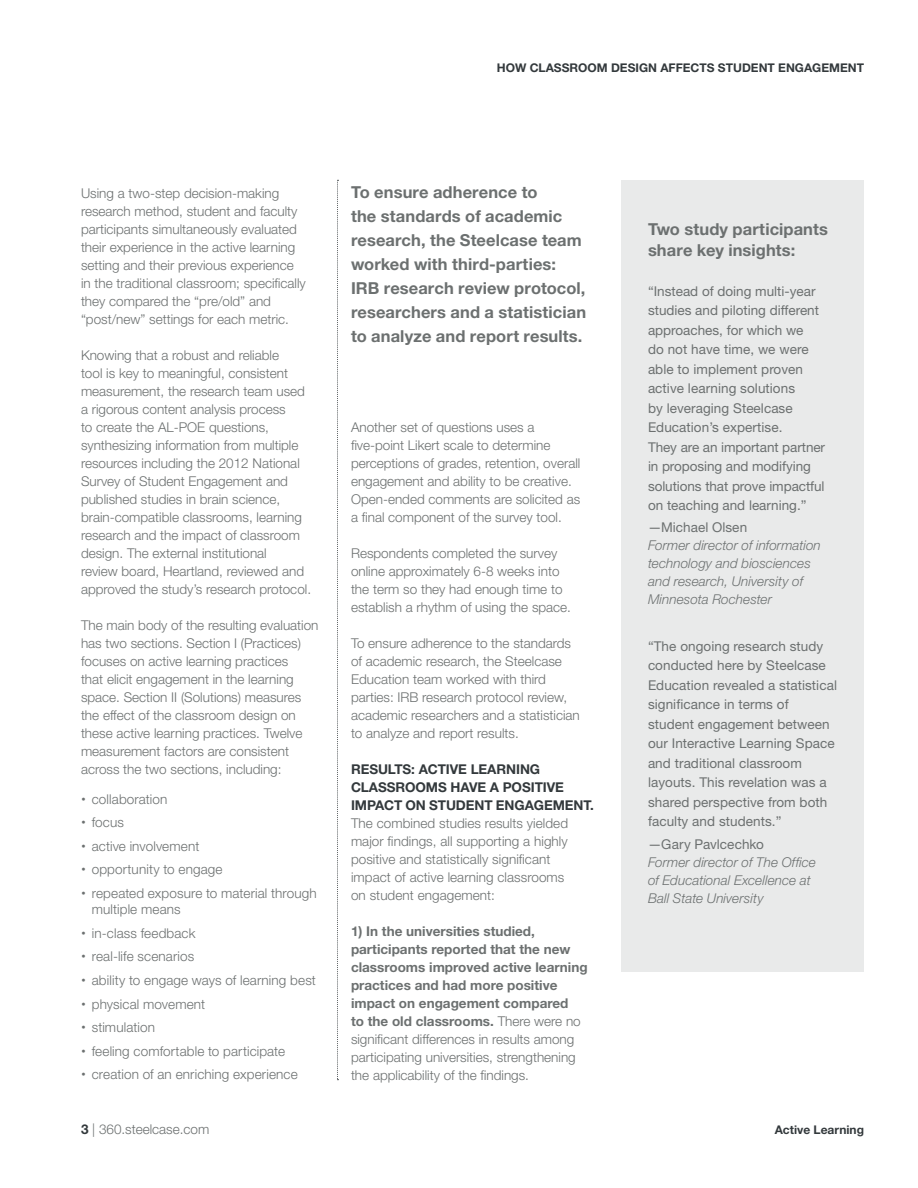
<style>
.page{position:relative;width:918px;height:1188px;background:#fff}
.page>*{position:absolute;margin:0;border:0;box-sizing:border-box;transform-origin:0 0}
.t1{font:700 16.5px/24px "Helvetica Neue LT Pro";letter-spacing:.005em;color:#6c7070}
.t2{font:300 13.5px/18px "Helvetica Neue LT Pro";color:#6c7070}
.t3{font:13.5px/19.5px "Helvetica Neue LT Pro";letter-spacing:.005em;color:#6c7070}
.t4{font:700 13.5px/18px "Helvetica Neue LT Pro";color:#6c7070}
.t5{font:italic 300 13.5px/18px "Helvetica Neue LT Pro";letter-spacing:.005em;color:#6c7070}
.t6{font:700 13.5px/18px "Helvetica Neue LT Pro";letter-spacing:-.005em;color:#33393c}
.t7{font:700 12px "Helvetica Neue LT Pro";color:#33393c}
.s1{font-family:"Helvetica";font-weight:400}
.s2{font-weight:700;color:#33393c}
.s3{font-weight:300}
</style>
<div class="page">
<svg style="left:337px;top:180px;width:2px;height:900px"></svg>
<div style="left:621px;top:180px;width:243px;height:792px;background:#e9eaea"></div>
<p class="t7" style="left:497px;top:60px;width:369px">HOW CLASSROOM DESIGN AFFECTS STUDENT ENGAGEMENT</p>
<p class="t2" style="left:81px;top:184px;width:226px">Using a two-step decision-making research method, student and faculty participants simultaneously evaluated their experience in the active learning setting and their previous experience in the traditional classroom; specifically they compared the “pre/old” and “post/new” settings for each metric.</p>
<p class="t2" style="left:81px;top:346px;width:232px">Knowing that a robust and reliable<br>tool is key to meaningful, consistent measurement, the research team used a rigorous content analysis process<br>to create the AL-POE questions, synthesizing information from multiple resources including the 2012 National Survey of Student Engagement and published studies in brain science, brain-compatible classrooms, learning research and the impact of classroom design. The external institutional<br>review board, Heartland, reviewed and approved the study’s research protocol.</p>
<p class="t2" style="left:81px;top:616px;width:239px">The main body of the resulting evaluation has two sections. Section I (Practices) focuses on active learning practices<br>that elicit engagement in the learning space. Section II (Solutions) measures the effect of the classroom design on these active learning practices. Twelve measurement factors are consistent across the two sections, including:</p>
<p class="t2" style="left:81px;top:790px;width:88px"><span class="s1">•</span> collaboration</p>
<p class="t2" style="left:81px;top:813px;width:44px"><span class="s1">•</span> focus</p>
<p class="t2" style="left:81px;top:837px;width:120px"><span class="s1">•</span> active involvement</p>
<p class="t2" style="left:81px;top:860px;width:143px"><span class="s1">•</span> opportunity to engage</p>
<p class="t2" style="left:92px;top:885px;width:226px;line-height:16.5px;text-indent:-11px"><span class="s1">•</span> repeated exposure to material through multiple means</p>
<p class="t2" style="left:81px;top:924px;width:116px"><span class="s1">•</span> in-class feedback</p>
<p class="t2" style="left:81px;top:947px;width:115px"><span class="s1">•</span> real-life scenarios</p>
<p class="t2" style="left:81px;top:971px;width:236px"><span class="s1">•</span> ability to engage ways of learning best</p>
<p class="t2" style="left:81px;top:994px;width:126px"><span class="s1">•</span> physical movement</p>
<p class="t2" style="left:81px;top:1018px;width:75px"><span class="s1">•</span> stimulation</p>
<p class="t2" style="left:81px;top:1041px;width:206px"><span class="s1">•</span> feeling comfortable to participate</p>
<p class="t2" style="left:81px;top:1065px;width:218px"><span class="s1">•</span> creation of an enriching experience</p>
<p class="t2" style="left:81px;top:1120px;width:130px"><span class="s2">3</span> | 360.steelcase.com</p>
<p class="t1" style="left:351px;top:180px;width:237px">To ensure adherence to<br>the standards of academic research, the Steelcase team worked with third-parties:<br>IRB research review protocol, researchers and a statistician to analyze and report results.</p>
<p class="t2" style="left:351px;top:418px;width:231px">Another set of questions uses a five-point Likert scale to determine perceptions of grades, retention, overall engagement and ability to be creative.<br>Open-ended comments are solicited as a final component of the survey tool.</p>
<p class="t2" style="left:351px;top:544px;width:222px">Respondents completed the survey online approximately 6-8 weeks into the term so they had enough time to establish a rhythm of using the space.</p>
<p class="t2" style="left:351px;top:634px;width:230px">To ensure adherence to the standards of academic research, the Steelcase Education team worked with third parties: IRB research protocol review, academic researchers and a statistician to analyze and report results.</p>
<p class="t6" style="left:351px;top:760px;width:244px">RESULTS: ACTIVE LEARNING<br>CLASSROOMS HAVE A POSITIVE<br>IMPACT ON STUDENT ENGAGEMENT.</p>
<p class="t2" style="left:351px;top:814px;width:219px">The combined studies results yielded major findings, all supporting a highly positive and statistically significant impact of active learning classrooms on student engagement:</p>
<p class="t4" style="left:351px;top:922px;width:238px">1) In the universities studied, participants reported that the new classrooms improved active learning practices and had more positive impact on engagement compared<br>to the old classrooms. <span class="s3">There were no significant differences in results among participating universities, strengthening the applicability of the findings.</span></p>
<p class="t1" style="left:648px;top:218px;width:182px;line-height:21px">Two study participants share key insights:</p>
<p class="t3" style="left:648px;top:281px;width:179px">“Instead of doing multi-year studies and piloting different approaches, for which we<br>do not have time, we were able to implement proven active learning solutions<br>by leveraging Steelcase<br>Education’s expertise.<br>They are an important partner in proposing and modifying solutions that prove impactful on teaching and learning.”</p>
<p class="t3" style="left:648px;top:518px;width:101px">—Michael Olsen</p>
<p class="t5" style="left:648px;top:536px;width:174px">Former director of information technology and biosciences and research, University of<br>Minnesota Rochester</p>
<p class="t3" style="left:648px;top:636px;width:190px">“The ongoing research study conducted here by Steelcase<br>Education revealed a statistical significance in terms of student engagement between our Interactive Learning Space and traditional classroom layouts. This revelation was a shared perspective from both faculty and students.”</p>
<p class="t3" style="left:648px;top:834px;width:118px">—Gary Pavlcechko</p>
<p class="t5" style="left:648px;top:853px;width:169px">Former director of The Office of Educational Excellence at<br>Ball State University</p>
<p class="t7" style="left:775px;top:1122px;width:91px">Active Learning</p>
</div>
